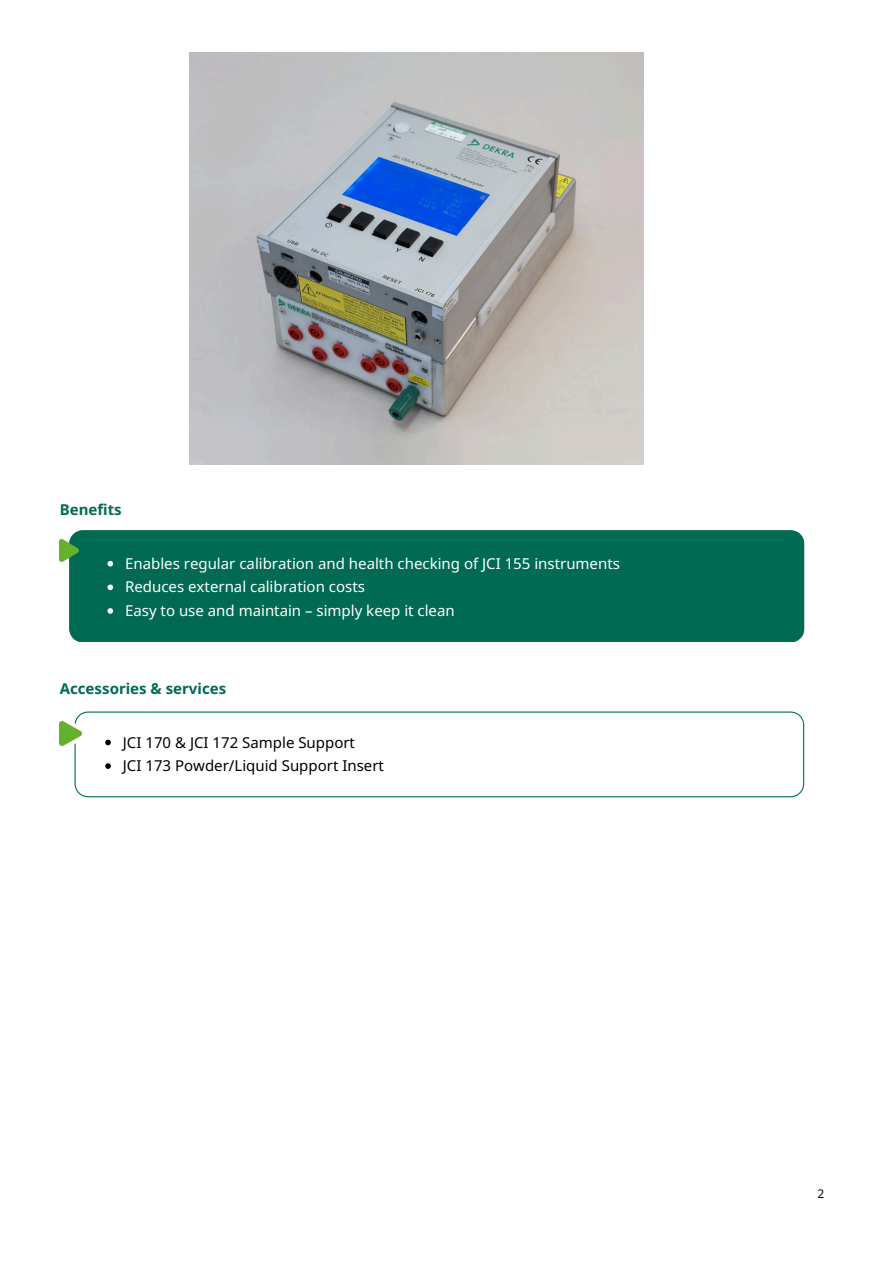
<style>
.page{position:relative;width:894px;height:1264px;background:#fff}
.page>*{position:absolute;margin:0;border:0;box-sizing:border-box;transform-origin:0 0}
.t1{font:15px "Noto Sans";color:#fff}
.t2{font:15px "Noto Sans";color:#000}
.t3{font:700 15px "Noto Sans";color:#006b52}
.t4{font:12px "Noto Sans";color:#000}
</style>
<div class="page">
<div style="left:69px;top:530px;width:735px;height:111px;background:#006b52"></div>
<img style="left:60px;top:540px;width:19px;height:21px">
<svg style="left:74px;top:711px;width:729px;height:86px"></svg>
<svg style="left:59px;top:719px;width:24px;height:28px"></svg>
<img style="left:60px;top:722px;width:21px;height:23px">
<img style="left:190px;top:52px;width:453px;height:412px">
<svg style="left:107px;top:561px;width:6px;height:5px"></svg>
<svg style="left:107px;top:584px;width:6px;height:6px"></svg>
<svg style="left:107px;top:608px;width:6px;height:5px"></svg>
<svg style="left:105px;top:739px;width:6px;height:6px"></svg>
<svg style="left:105px;top:763px;width:6px;height:6px"></svg>
<p class="t3" style="left:60px;top:499px;width:63px">Benefits</p>
<h1 class="t1" style="left:125px;top:552px;width:496px">Enables regular calibration and health checking of JCI 155 instruments</h1>
<p class="t1" style="left:125px;top:576px;width:241px">Reduces external calibration costs</p>
<p class="t1" style="left:125px;top:600px;width:331px">Easy to use and maintain – simply keep it clean</p>
<p class="t3" style="left:60px;top:677px;width:168px">Accessories &amp; services</p>
<h1 class="t2" style="left:123px;top:731px;width:233px">JCI 170 &amp; JCI 172 Sample Support</h1>
<p class="t2" style="left:123px;top:755px;width:262px">JCI 173 Powder/Liquid Support Insert</p>
<p class="t4" style="left:817px;top:1184px;width:8px">2</p>
</div>
